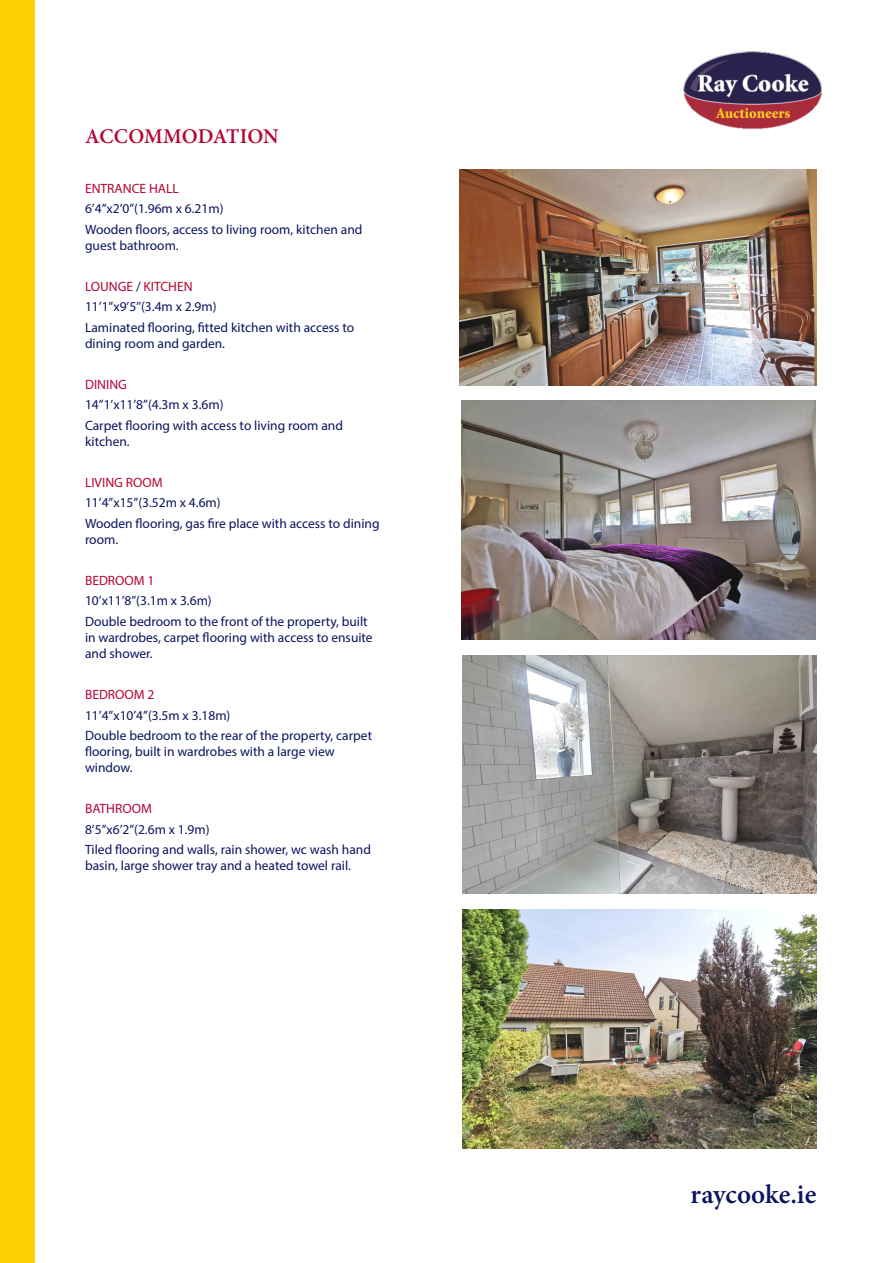
<style>
.page{position:relative;width:893px;height:1263px;background:#fff}
.page>*{position:absolute;margin:0;border:0;box-sizing:border-box;transform-origin:0 0}
.t1{font:600 27px "Minion Pro";color:#0b145e}
.RC_Body_Head{font:600 21px "Minion Pro";color:#b50536}
.RC_Body_Accommodatio{font:13.5px/16.2px "Myriad Pro";color:#0b145e}
.RC_Body_Accommodatio-2{font:13.5px "Myriad Pro";color:#b50536}
.s1{color:#0b145e}
</style>
<div class="page">
<div style="left:0;top:0;width:34px;height:1263px;background:#fed105"></div>
<img style="left:683px;top:51px;width:138px;height:78px">
<img style="left:463px;top:910px;width:354px;height:238px">
<img style="left:462px;top:655px;width:354px;height:239px">
<img style="left:461px;top:401px;width:354px;height:238px">
<img style="left:459px;top:169px;width:358px;height:217px">
<p class="RC_Body_Head" style="left:85px;top:122px;width:195px">ACCOMMODATION</p>
<p class="RC_Body_Accommodatio-2" style="left:85px;top:180px;width:95px">ENTRANCE HALL</p>
<p class="RC_Body_Accommodatio" style="left:85px;top:200px;width:140px">6’4’’x2’0’’(1.96m x 6.21m)</p>
<p class="RC_Body_Accommodatio" style="left:85px;top:221px;width:279px">Wooden floors, access to living room, kitchen and guest bathroom.</p>
<p class="RC_Body_Accommodatio-2" style="left:85px;top:278px;width:109px">LOUNGE <span class="s1">/</span> KITCHEN</p>
<p class="RC_Body_Accommodatio" style="left:85px;top:298px;width:133px">11’1’’x9’5’’(3.4m x 2.9m)</p>
<p class="RC_Body_Accommodatio" style="left:85px;top:319px;width:271px">Laminated flooring, fitted kitchen with access to dining room and garden.</p>
<p class="RC_Body_Accommodatio-2" style="left:85px;top:376px;width:43px">DINING</p>
<p class="RC_Body_Accommodatio" style="left:85px;top:396px;width:140px">14’’1’x11’8’’(4.3m x 3.6m)</p>
<p class="RC_Body_Accommodatio" style="left:85px;top:417px;width:259px">Carpet flooring with access to living room and kitchen.</p>
<p class="RC_Body_Accommodatio-2" style="left:85px;top:474px;width:79px">LIVING ROOM</p>
<p class="RC_Body_Accommodatio" style="left:85px;top:494px;width:137px">11’4’’x15’’(3.52m x 4.6m)</p>
<p class="RC_Body_Accommodatio" style="left:85px;top:515px;width:296px">Wooden flooring, gas fire place with access to dining room.</p>
<p class="RC_Body_Accommodatio-2" style="left:85px;top:572px;width:71px">BEDROOM 1</p>
<p class="RC_Body_Accommodatio" style="left:85px;top:592px;width:128px">10’x11’8’’(3.1m x 3.6m)</p>
<p class="RC_Body_Accommodatio" style="left:85px;top:613px;width:289px">Double bedroom to the front of the property, built in wardrobes, carpet flooring with access to ensuite and shower.</p>
<p class="RC_Body_Accommodatio-2" style="left:85px;top:686px;width:71px">BEDROOM 2</p>
<p class="RC_Body_Accommodatio" style="left:85px;top:707px;width:147px">11’4’’x10’4’’(3.5m x 3.18m)</p>
<p class="RC_Body_Accommodatio" style="left:85px;top:727px;width:289px">Double bedroom to the rear of the property, carpet flooring, built in wardrobes with a large view window.</p>
<p class="RC_Body_Accommodatio-2" style="left:85px;top:800px;width:68px">BATHROOM</p>
<p class="RC_Body_Accommodatio" style="left:85px;top:821px;width:126px">8’5’’x6’2’’(2.6m x 1.9m)</p>
<p class="RC_Body_Accommodatio" style="left:85px;top:841px;width:287px">Tiled flooring and walls, rain shower, wc wash hand basin, large shower tray and a heated towel rail.</p>
<h1 class="t1" style="left:691px;top:1176px;width:127px">raycooke.ie</h1>
</div>
